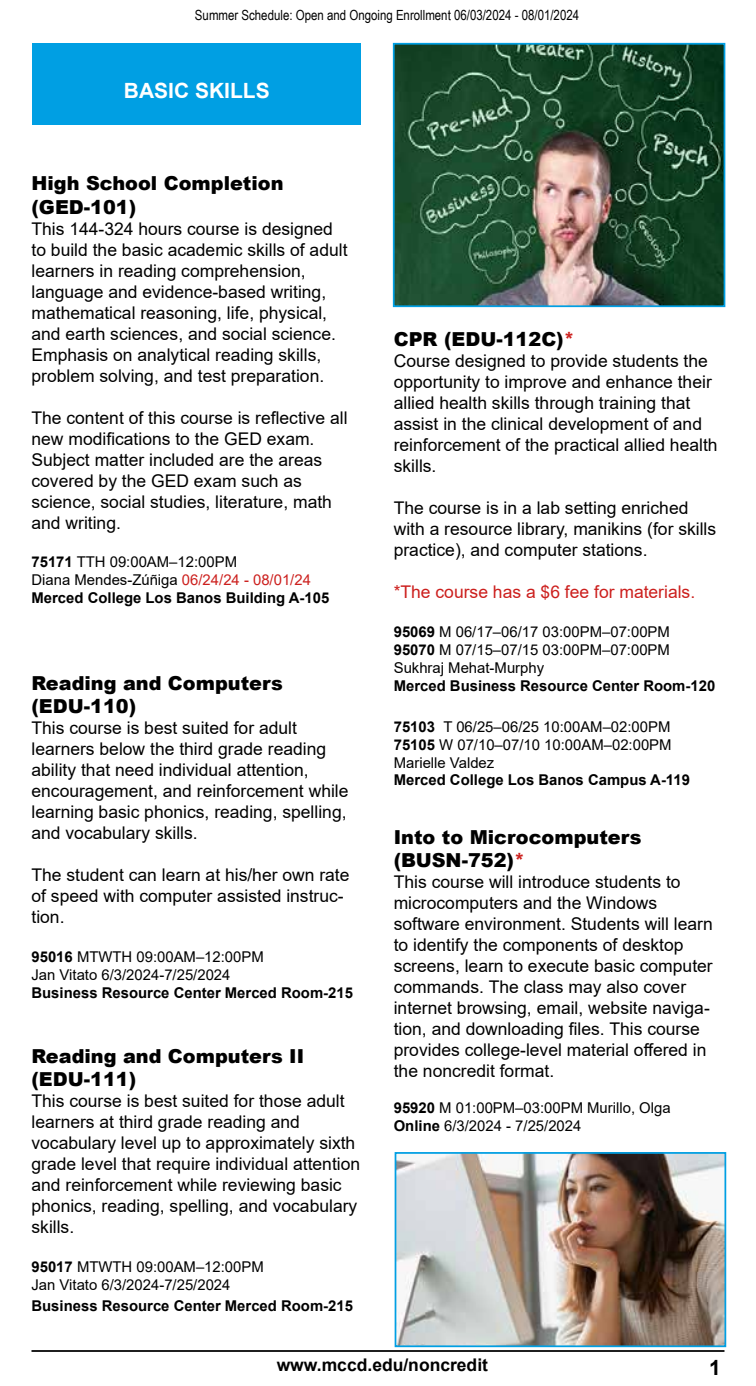
<style>
.page{position:relative;width:756px;height:1386px;background:#fff}
.page>*{position:absolute;margin:0;border:0;box-sizing:border-box;transform-origin:0 0}
.t1{font:700 21px "Arial";color:#fff}
.t2{font:700 21px "Arial";color:#000}
.t3{font:900 19.25px/23.1px "Arial";color:#000}
.t4{font:17.5px/21px "Arial";color:#000}
.t5{font:17.5px "Arial";color:#cc1f1d}
.t6{font:700 17.5px "Arial";color:#000}
.t7{font:14.88px/17.8px "Arial";color:#000}
.t8{font:700 14.88px/17.8px "Arial";color:#000}
.t9{font:14px "Arial Narrow";color:#000}
.s1{font-weight:400}
.s2{font-weight:400;color:#cc1f1d}
.s3{font-weight:700}
.s4{color:#cc1f1d}
</style>
<div class="page">
<hr style="left:32px;top:1350px;width:692px;height:2px;background:#000">
<div style="left:32px;top:43px;width:329px;height:81px;background:#009fe3"></div>
<img style="left:398px;top:1155px;width:325px;height:189px">
<div style="left:395px;top:1152px;width:331px;height:195px;border:2px solid #009fe3"></div>
<img style="left:396px;top:46px;width:326px;height:258px">
<div style="left:393px;top:43px;width:332px;height:264px;border:2px solid #009fe3"></div>
<p class="t9" style="left:195px;top:5px;width:386px">Summer Schedule: Open and Ongoing Enrollment 06/03/2024 - 08/01/2024</p>
<p class="t1" style="left:124px;top:76px;width:147px">BASIC SKILLS</p>
<p class="t3" style="left:32px;top:171px;width:254px">High School Completion (GED-101)</p>
<p class="t4" style="left:32px;top:218px;width:318px">This 144-324 hours course is designed to build the basic academic skills of adult learners in reading comprehension, language and evidence-based writing, mathematical reasoning, life, physical, and earth sciences, and social science.<br>Emphasis on analytical reading skills, problem solving, and test preparation.</p>
<p class="t4" style="left:32px;top:407px;width:318px">The content of this course is reflective all new modifications to the GED exam.<br>Subject matter included are the areas covered by the GED exam such as science, social studies, literature, math and writing.</p>
<p class="t8" style="left:32px;top:553px;width:299px">75171 <span class="s1">TTH 09:00AM–12:00PM<br>Diana Mendes-Zúñiga</span> <span class="s2">06/24/24 - 08/01/24<br></span>Merced College Los Banos Building A-105</p>
<p class="t3" style="left:32px;top:671px;width:253px">Reading and Computers (EDU-110)</p>
<p class="t4" style="left:32px;top:718px;width:319px">This course is best suited for adult learners below the third grade reading ability that need individual attention, encouragement, and reinforcement while learning basic phonics, reading, spelling, and vocabulary skills.</p>
<p class="t4" style="left:32px;top:865px;width:320px">The student can learn at his/her own rate of speed with computer assisted instruc&shy;tion.</p>
<p class="t7" style="left:32px;top:948px;width:234px"><span class="s3">95016</span> MTWTH 09:00AM–12:00PM<br>Jan Vitato 6/3/2024-7/25/2024</p>
<p class="t8" style="left:32px;top:984px;width:323px">Business Resource Center Merced Room-215</p>
<p class="t3" style="left:32px;top:1044px;width:274px">Reading and Computers II (EDU-111)</p>
<p class="t4" style="left:32px;top:1090px;width:330px">This course is best suited for those adult learners at third grade reading and vocabulary level up to approximately sixth grade level that require individual attention and reinforcement while reviewing basic phonics, reading, spelling, and vocabulary skills.</p>
<p class="t7" style="left:32px;top:1258px;width:234px"><span class="s3">95017</span> MTWTH 09:00AM–12:00PM<br>Jan Vitato 6/3/2024-7/25/2024</p>
<p class="t8" style="left:32px;top:1297px;width:323px">Business Resource Center Merced Room-215</p>
<p class="t3" style="left:394px;top:327px;width:182px">CPR (EDU-112C)<span class="s4">*</span></p>
<p class="t4" style="left:394px;top:351px;width:325px">Course designed to provide students the opportunity to improve and enhance their allied health skills through training that assist in the clinical development of and reinforcement of the practical allied health skills.</p>
<p class="t4" style="left:394px;top:498px;width:324px">The course is in a lab setting enriched with a resource library, manikins (for skills practice), and computer stations.</p>
<p class="t5" style="left:394px;top:580px;width:303px">*The course has a $6 fee for materials.</p>
<p class="t7" style="left:394px;top:623px;width:278px;text-align:justify"><span class="s3">95069</span> M 06/17–06/17 03:00PM–07:00PM <span class="s3">95070</span> M 07/15–07/15 03:00PM–07:00PM Sukhraj Mehat-Murphy</p>
<p class="t8" style="left:394px;top:677px;width:323px">Merced Business Resource Center Room-120</p>
<p class="t7" style="left:394px;top:718px;width:279px;text-align:justify"><span class="s3">75103</span> T 06/25–06/25 10:00AM–02:00PM <span class="s3">75105</span> W 07/10–07/10 10:00AM–02:00PM Marielle Valdez</p>
<p class="t8" style="left:394px;top:771px;width:298px">Merced College Los Banos Campus A-119</p>
<p class="t3" style="left:394px;top:825px;width:249px">Into to Microcomputers (BUSN-752)<span class="s4">*</span></p>
<p class="t4" style="left:394px;top:872px;width:321px">This course will introduce students to microcomputers and the Windows software environment. Students will learn to identify the components of desktop screens, learn to execute basic computer commands. The class may also cover internet browsing, email, website naviga&shy;tion, and downloading files. This course provides college-level material offered in the noncredit format.</p>
<p class="t7" style="left:394px;top:1099px;width:278px"><span class="s3">95920</span> M 01:00PM–03:00PM Murillo, Olga<br><span class="s3">Online</span> 6/3/2024 - 7/25/2024</p>
<p class="t6" style="left:277px;top:1353px;width:213px">www.mccd.edu/noncredit</p>
<p class="t2" style="left:709px;top:1353px;width:13px">1</p>
</div>
